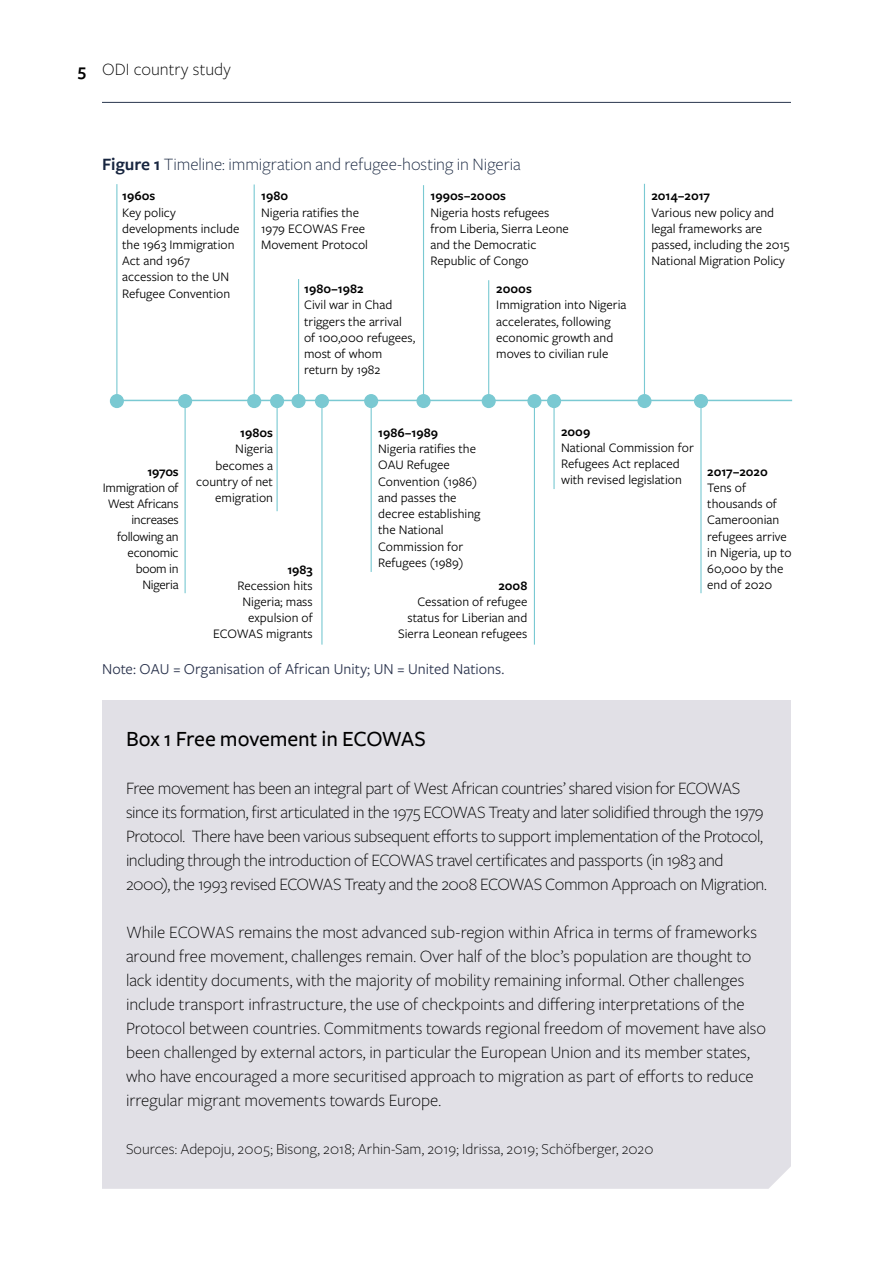
<style>
.page{position:relative;width:893px;height:1263px;background:#fff}
.page>*{position:absolute;margin:0;border:0;box-sizing:border-box;transform-origin:0 0}
.t1{font:500 22.5px "Freight Sans Pro";letter-spacing:-.01em;color:#000}
.Box_body_text{font:300 18px/24px "Freight Sans Pro";letter-spacing:-.01em;color:#000}
.t2{font:300 18px "Freight Sans Pro";letter-spacing:-.005em;color:#17253f}
.Box_source{font:300 15.75px "Freight Sans Pro";letter-spacing:.005em;color:#000}
.Figure_note_source{font:15.75px "Freight Sans Pro";letter-spacing:.005em;color:#28314b}
.t3{font:13.5px/16.2px "Freight Sans Pro";color:#000}
.t4{font:13.5px/16.2px "Freight Sans Pro";letter-spacing:-.02em;color:#000;text-align:right}
.s1{font-weight:600}
</style>
<div class="page">
<hr style="left:102px;top:102px;width:689px;height:1px;background:#17253f">
<div style="left:102px;top:700px;width:689px;height:82px;background:#e1e0e6"></div>
<div style="left:102px;top:750px;width:689px;height:175px;background:#e1e0e6"></div>
<div style="left:102px;top:894px;width:689px;height:247px;background:#e1e0e6"></div>
<div style="left:102px;top:1141px;width:689px;height:48px;background:#e1e0e6"></div>
<hr style="left:114px;top:400px;width:678px;height:1px;background:#7ac9d2">
<div style="left:110px;top:394px;width:14px;height:14px;background:#7ac9d2;border-radius:50%"></div>
<hr style="left:116px;top:184px;width:1px;height:216px;background:#7ac9d2">
<div style="left:178px;top:394px;width:14px;height:14px;background:#7ac9d2;border-radius:50%"></div>
<hr style="left:185px;top:395px;width:1px;height:198px;background:#7ac9d2">
<div style="left:247px;top:394px;width:14px;height:14px;background:#7ac9d2;border-radius:50%"></div>
<hr style="left:254px;top:184px;width:1px;height:217px;background:#7ac9d2">
<div style="left:270px;top:394px;width:14px;height:14px;background:#7ac9d2;border-radius:50%"></div>
<hr style="left:277px;top:400px;width:1px;height:111px;background:#7ac9d2">
<div style="left:292px;top:394px;width:14px;height:14px;background:#7ac9d2;border-radius:50%"></div>
<hr style="left:298px;top:279px;width:1px;height:125px;background:#7ac9d2">
<div style="left:315px;top:394px;width:14px;height:14px;background:#7ac9d2;border-radius:50%"></div>
<hr style="left:321px;top:402px;width:1px;height:243px;background:#7ac9d2">
<div style="left:364px;top:394px;width:14px;height:14px;background:#7ac9d2;border-radius:50%"></div>
<hr style="left:371px;top:402px;width:1px;height:170px;background:#7ac9d2">
<div style="left:416px;top:394px;width:15px;height:14px;background:#7ac9d2;border-radius:50%"></div>
<hr style="left:423px;top:185px;width:1px;height:216px;background:#7ac9d2">
<div style="left:482px;top:394px;width:14px;height:14px;background:#7ac9d2;border-radius:50%"></div>
<hr style="left:488px;top:280px;width:1px;height:125px;background:#7ac9d2">
<div style="left:527px;top:394px;width:14px;height:14px;background:#7ac9d2;border-radius:50%"></div>
<hr style="left:534px;top:401px;width:1px;height:244px;background:#7ac9d2">
<div style="left:547px;top:394px;width:14px;height:14px;background:#7ac9d2;border-radius:50%"></div>
<hr style="left:553px;top:401px;width:2px;height:88px;background:#7ac9d2">
<div style="left:637px;top:394px;width:14px;height:14px;background:#7ac9d2;border-radius:50%"></div>
<hr style="left:644px;top:184px;width:1px;height:216px;background:#7ac9d2">
<div style="left:694px;top:394px;width:14px;height:14px;background:#7ac9d2;border-radius:50%"></div>
<hr style="left:700px;top:401px;width:1px;height:192px;background:#7ac9d2">
<p class="Box_body_text" style="left:78px;top:57px;width:154px"><span class="s1">5</span> ODI country study</p>
<p class="t2" style="left:102px;top:152px;width:420px"><span class="s1">Figure 1</span> Timeline: immigration and refugee-hosting in Nigeria</p>
<p class="t3" style="left:122px;top:187px;width:119px"><span class="s1">1960s<br></span>Key policy developments include the 1963 Immigration<br>Act and 1967 accession to the UN<br>Refugee Convention</p>
<p class="t3" style="left:261px;top:187px;width:108px"><span class="s1">1980<br></span>Nigeria ratifies the<br>1979 ECOWAS Free<br>Movement Protocol</p>
<p class="t3" style="left:304px;top:280px;width:113px"><span class="s1">1980−1982<br></span>Civil war in Chad triggers the arrival of 100,000 refugees, most of whom return by 1982</p>
<p class="t3" style="left:431px;top:187px;width:140px"><span class="s1">1990s−2000s<br></span>Nigeria hosts refugees from Liberia, Sierra Leone and the Democratic<br>Republic of Congo</p>
<p class="t3" style="left:496px;top:280px;width:132px"><span class="s1">2000s<br></span>Immigration into Nigeria accelerates, following economic growth and moves to civilian rule</p>
<p class="t3" style="left:651px;top:187px;width:139px"><span class="s1">2014−2017<br></span>Various new policy and legal frameworks are passed, including the 2015<br>National Migration Policy</p>
<p class="t4" style="left:103px;top:463px;width:77px"><span class="s1">1970s<br></span>Immigration of<br>West Africans increases following an economic boom in<br>Nigeria</p>
<p class="t3" style="left:196px;top:424px;width:78px;text-align:right"><span class="s1">1980s<br></span>Nigeria becomes a country of net emigration</p>
<p class="t3" style="left:213px;top:560px;width:101px;text-align:right"><span class="s1">1983<br></span>Recession hits<br>Nigeria; mass expulsion of<br>ECOWAS migrants</p>
<p class="t3" style="left:378px;top:424px;width:104px"><span class="s1">1986−1989<br></span>Nigeria ratifies the<br>OAU Refugee<br>Convention (1986) and passes the decree establishing the National<br>Commission for<br>Refugees (1989)</p>
<p class="t3" style="left:398px;top:577px;width:131px;text-align:right"><span class="s1">2008<br></span>Cessation of refugee status for Liberian and<br>Sierra Leonean refugees</p>
<p class="Figure_note_source" style="left:102px;top:658px;width:404px">Note: OAU = Organisation of African Unity; UN = United Nations.</p>
<p class="t3" style="left:561px;top:422px;width:134px"><span class="s1">2009<br></span>National Commission for<br>Refugees Act replaced with revised legislation</p>
<p class="t3" style="left:707px;top:463px;width:86px"><span class="s1">2017−2020<br></span>Tens of thousands of<br>Cameroonian refugees arrive in Nigeria, up to<br>60,000 by the end of 2020</p>
<p class="t1" style="left:126px;top:723px;width:302px">Box 1 Free movement in ECOWAS</p>
<p class="Box_body_text" style="left:126px;top:775px;width:642px">Free movement has been an integral part of West African countries’ shared vision for ECOWAS since its formation, first articulated in the 1975 ECOWAS Treaty and later solidified through the 1979<br>Protocol. There have been various subsequent efforts to support implementation of the Protocol, including through the introduction of ECOWAS travel certificates and passports (in 1983 and 2000), the 1993 revised ECOWAS Treaty and the 2008 ECOWAS Common Approach on Migration.</p>
<p class="Box_body_text" style="left:126px;top:919px;width:641px">While ECOWAS remains the most advanced sub-region within Africa in terms of frameworks around free movement, challenges remain. Over half of the bloc’s population are thought to lack identity documents, with the majority of mobility remaining informal. Other challenges include transport infrastructure, the use of checkpoints and differing interpretations of the Protocol between countries. Commitments towards regional freedom of movement have also been challenged by external actors, in particular the European Union and its member states, who have encouraged a more securitised approach to migration as part of efforts to reduce irregular migrant movements towards Europe.</p>
<p class="Box_source" style="left:126px;top:1138px;width:529px">Sources: Adepoju, 2005; Bisong, 2018; Arhin-Sam, 2019; Idrissa, 2019; Schöfberger, 2020</p>
</div>
